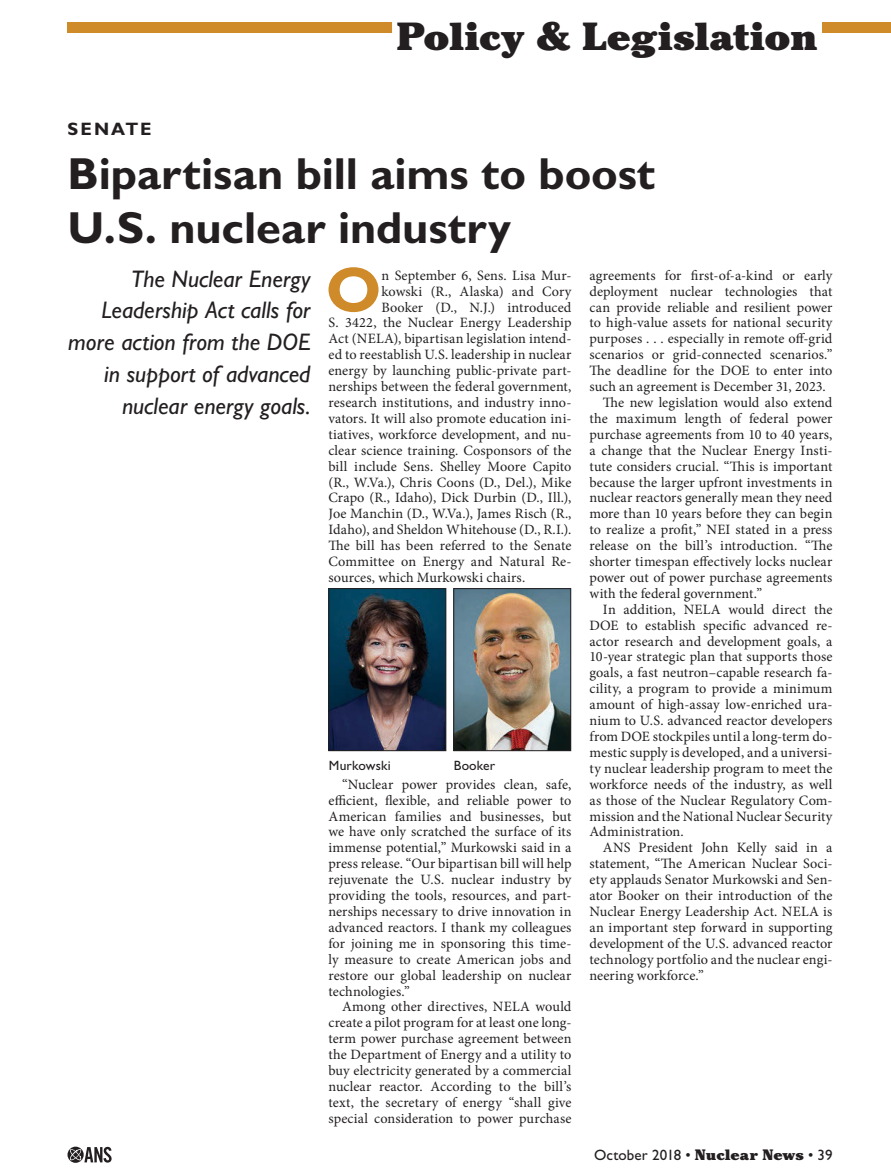
<style>
.page{position:relative;width:891px;height:1175px;background:#fff}
.page>*{position:absolute;margin:0;border:0;box-sizing:border-box;transform-origin:0 0}
.bodyfirst{font:700 64.05px "Gill Sans";color:#cf8b2a}
.hed{font:700 45px/54px "Gill Sans";color:#231f20}
.Department_Header{font:900 39px "Cheltenham";letter-spacing:-.005em;color:#231f20}
.Dept_Teaser{font:italic 24px/31.8px "Gill Sans";color:#231f20;text-align:right}
.hedkick{font:700 18px "Gill Sans";letter-spacing:.105em;color:#231f20}
.body{font:15px "Gill Sans";letter-spacing:.01em;color:#231f20}
.body-2{font:14.25px/15.9px "Minion Pro";letter-spacing:.005em;color:#231f20;text-align:justify}
.bodyfirst-2{font:14.25px "Minion Pro";letter-spacing:.005em;color:#231f20}
.cap{font:13.5px "Gill Sans";letter-spacing:.01em;color:#231f20}
.s1{font-family:"Cheltenham";font-weight:900}
</style>
<div class="page">
<svg style="left:68px;top:1146px;width:44px;height:16px"></svg>
<img style="left:330px;top:590px;width:114px;height:159px">
<div style="left:328px;top:588px;width:118px;height:163px;border:1px solid #231f20"></div>
<img style="left:455px;top:590px;width:114px;height:159px">
<div style="left:453px;top:588px;width:118px;height:163px;border:1px solid #231f20"></div>
<div style="left:68px;top:23px;width:823px;height:10px;background:#cf8b2a"></div>
<div style="left:392px;top:17px;width:430px;height:35px;background:#fff"></div>
<p class="Department_Header" style="left:397px;top:13px;width:422px">Policy &amp; Legislation</p>
<p class="hedkick" style="left:68px;top:118px;width:85px">SENATE</p>
<p class="hed" style="left:68px;top:146px;width:589px">Bipartisan bill aims to boost<br>U.S. nuclear industry</p>
<p class="Dept_Teaser" style="left:68px;top:263px;width:244px">The Nuclear Energy<br>Leadership Act calls for more action from the DOE in support of advanced nuclear energy goals.</p>
<p class="bodyfirst" style="left:325px;top:252px;width:58px">O</p>
<p class="bodyfirst-2" style="left:382px;top:266px;width:191px">n September 6, Sens. Lisa Mur-</p>
<p class="body-2" style="left:590px;top:267px;width:245px">agreements for first-of-a-kind or early deployment nuclear technologies that can provide reliable and resilient power to high-value assets for national security purposes . . . especially in remote off-grid scenarios or grid-connected scenarios.” The deadline for the DOE to enter into such an agreement is December 31, 2023.</p>
<p class="body-2" style="left:590px;top:394px;width:245px;text-indent:13px">The new legislation would also extend the maximum length of federal power purchase agreements from 10 to 40 years, a change that the Nuclear Energy Insti&shy;tute considers crucial. “This is important because the larger upfront investments in nuclear reactors generally mean they need more than 10 years before they can begin to realize a profit,” NEI stated in a press release on the bill’s introduction. “The shorter timespan effectively locks nuclear power out of power purchase agreements with the federal government.”</p>
<p class="body-2" style="left:589px;top:601px;width:245px;text-indent:13px">In addition, NELA would direct the DOE to establish specific advanced re&shy;actor research and development goals, a 10-year strategic plan that supports those goals, a fast neutron–capable research fa&shy;cility, a program to provide a minimum amount of high-assay low-enriched ura&shy;nium to U.S. advanced reactor developers from DOE stockpiles until a long-term do&shy;mestic supply is developed, and a universi&shy;ty nuclear leadership program to meet the workforce needs of the industry, as well as those of the Nuclear Regulatory Com&shy;mission and the National Nuclear Security Administration.</p>
<p class="body-2" style="left:589px;top:840px;width:245px;text-indent:13px">ANS President John Kelly said in a statement, “The American Nuclear Soci&shy;ety applauds Senator Murkowski and Sen&shy;ator Booker on their introduction of the Nuclear Energy Leadership Act. NELA is an important step forward in supporting development of the U.S. advanced reactor technology portfolio and the nuclear engi&shy;neering workforce.”</p>
<p class="bodyfirst-2" style="left:382px;top:281px;width:192px">kowski (R., Alaska) and Cory</p>
<p class="bodyfirst-2" style="left:382px;top:297px;width:191px">Booker (D., N.J.) introduced</p>
<p class="bodyfirst-2" style="left:329px;top:313px;width:244px">S. 3422, the Nuclear Energy Leadership</p>
<p class="bodyfirst-2" style="left:329px;top:329px;width:245px">Act (NELA), bipartisan legislation intend-</p>
<p class="bodyfirst-2" style="left:329px;top:345px;width:244px">ed to reestablish U.S. leadership in nuclear</p>
<p class="bodyfirst-2" style="left:328px;top:361px;width:245px">energy by launching public-private part-</p>
<p class="bodyfirst-2" style="left:328px;top:377px;width:244px">nerships between the federal government,</p>
<p class="bodyfirst-2" style="left:328px;top:393px;width:245px">research institutions, and industry inno-</p>
<p class="bodyfirst-2" style="left:328px;top:409px;width:245px">vators. It will also promote education ini-</p>
<p class="bodyfirst-2" style="left:328px;top:425px;width:245px">tiatives, workforce development, and nu-</p>
<p class="bodyfirst-2" style="left:328px;top:440px;width:244px">clear science training. Cosponsors of the</p>
<p class="bodyfirst-2" style="left:328px;top:456px;width:245px">bill include Sens. Shelley Moore Capito</p>
<p class="bodyfirst-2" style="left:328px;top:472px;width:244px">(R., W.Va.), Chris Coons (D., Del.), Mike</p>
<p class="bodyfirst-2" style="left:328px;top:488px;width:245px">Crapo (R., Idaho), Dick Durbin (D., Ill.),</p>
<p class="bodyfirst-2" style="left:328px;top:504px;width:245px">Joe Manchin (D., W.Va.), James Risch (R.,</p>
<p class="bodyfirst-2" style="left:328px;top:520px;width:244px">Idaho), and Sheldon Whitehouse (D., R.I.).</p>
<p class="bodyfirst-2" style="left:328px;top:536px;width:244px">The bill has been referred to the Senate</p>
<p class="bodyfirst-2" style="left:328px;top:552px;width:245px">Committee on Energy and Natural Re-</p>
<p class="bodyfirst-2" style="left:328px;top:568px;width:198px">sources, which Murkowski chairs.</p>
<p class="cap" style="left:329px;top:758px;width:64px">Murkowski</p>
<p class="cap" style="left:454px;top:758px;width:43px">Booker</p>
<p class="body-2" style="left:329px;top:776px;width:245px;text-indent:13px">“Nuclear power provides clean, safe, efficient, flexible, and reliable power to American families and businesses, but we have only scratched the surface of its immense potential,” Murkowski said in a press release. “Our bipartisan bill will help rejuvenate the U.S. nuclear industry by providing the tools, resources, and part&shy;nerships necessary to drive innovation in advanced reactors. I thank my colleagues for joining me in sponsoring this time&shy;ly measure to create American jobs and restore our global leadership on nuclear technologies.”</p>
<p class="body-2" style="left:328px;top:999px;width:245px;text-indent:14px">Among other directives, NELA would create a pilot program for at least one long&shy;term power purchase agreement between the Department of Energy and a utility to buy electricity generated by a commercial nuclear reactor. According to the bill’s text, the secretary of energy “shall give special consideration to power purchase</p>
<p class="body" style="left:594px;top:1146px;width:240px">October 2018 • <span class="s1">Nuclear News</span> • 39</p>
</div>
